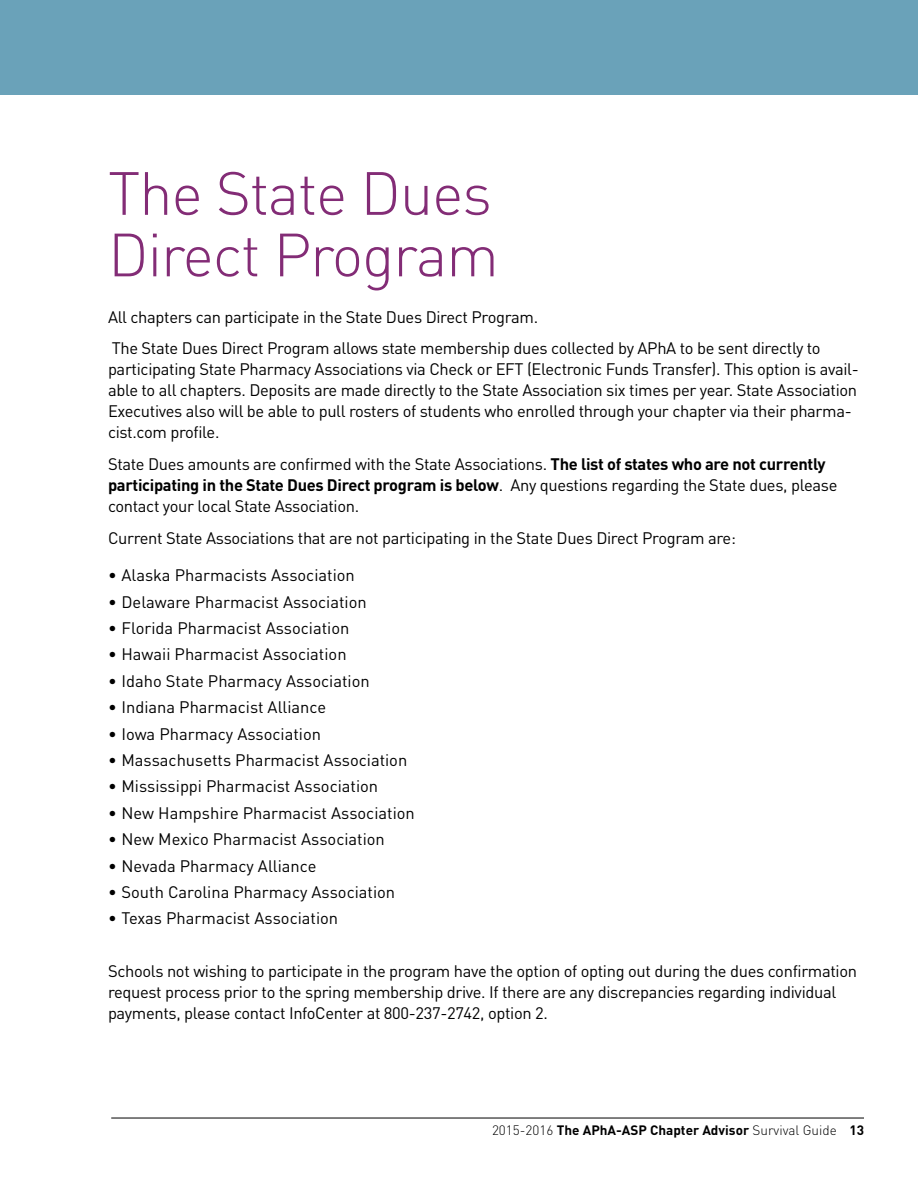
<style>
.page{position:relative;width:918px;height:1188px;background:#fff}
.page>*{position:absolute;margin:0;border:0;box-sizing:border-box;transform-origin:0 0}
.t1{font:300 60px/61.5px "DINOT";letter-spacing:-.02em;color:#832c76}
.t2{font:16.5px/21px "DINOT";letter-spacing:-.02em;color:#000}
.t3{font:16.5px "DINOT";color:#000}
.t4{font:700 13.5px "DINOT";color:#000}
.s1{font-weight:700}
.s2{font-weight:300}
</style>
<div class="page">
<hr style="left:111px;top:1118px;width:753px;height:1px;background:#000">
<div style="left:0;top:0;width:918px;height:94px;background:#6aa2b9"></div>
<h1 class="t1" style="left:108px;top:162px;width:392px">The State Dues<br>Direct Program</h1>
<p class="t2" style="left:108px;top:300px;width:714px;line-height:31.8px">All chapters can participate in the State Dues Direct Program.<br>The State Dues Direct Program allows state membership dues collected by APhA to be sent directly to</p>
<p class="t2" style="left:108px;top:359px;width:752px">participating State Pharmacy Associations via Check or EFT (Electronic Funds Transfer). This option is avail&shy;able to all chapters. Deposits are made directly to the State Association six times per year. State Association Executives also will be able to pull rosters of students who enrolled through your chapter via their pharma&shy;cist.com profile.</p>
<p class="t2" style="left:108px;top:453px;width:731px">State Dues amounts are confirmed with the State Associations. <span class="s1">The list of states who are not currently participating in the State Dues Direct program is below</span>. Any questions regarding the State dues, please contact your local State Association.</p>
<p class="t2" style="left:108px;top:527px;width:629px">Current State Associations that are not participating in the State Dues Direct Program are:</p>
<p class="t3" style="left:108px;top:565px;width:248px">• Alaska Pharmacists Association</p>
<p class="t3" style="left:108px;top:591px;width:260px">• Delaware Pharmacist Association</p>
<p class="t3" style="left:108px;top:618px;width:243px">• Florida Pharmacist Association</p>
<p class="t3" style="left:108px;top:644px;width:240px">• Hawaii Pharmacist Association</p>
<p class="t3" style="left:108px;top:670px;width:263px">• Idaho State Pharmacy Association</p>
<p class="t3" style="left:108px;top:697px;width:220px">• Indiana Pharmacist Alliance</p>
<p class="t3" style="left:108px;top:723px;width:215px">• Iowa Pharmacy Association</p>
<p class="t3" style="left:108px;top:750px;width:301px">• Massachusetts Pharmacist Association</p>
<p class="t3" style="left:108px;top:776px;width:272px">• Mississippi Pharmacist Association</p>
<p class="t3" style="left:108px;top:802px;width:308px">• New Hampshire Pharmacist Association</p>
<p class="t3" style="left:108px;top:829px;width:278px">• New Mexico Pharmacist Association</p>
<p class="t3" style="left:108px;top:855px;width:210px">• Nevada Pharmacy Alliance</p>
<p class="t3" style="left:108px;top:882px;width:289px">• South Carolina Pharmacy Association</p>
<p class="t3" style="left:108px;top:908px;width:232px">• Texas Pharmacist Association</p>
<p class="t2" style="left:108px;top:960px;width:751px">Schools not wishing to participate in the program have the option of opting out during the dues confirmation request process prior to the spring membership drive. If there are any discrepancies regarding individual payments, please contact InfoCenter at 800-237-2742, option 2.</p>
<p class="t4" style="left:492px;top:1121px;width:373px"><span class="s2">2015-2016</span> The APhA-ASP Chapter Advisor <span class="s2">Survival Guide</span> 13</p>
</div>
